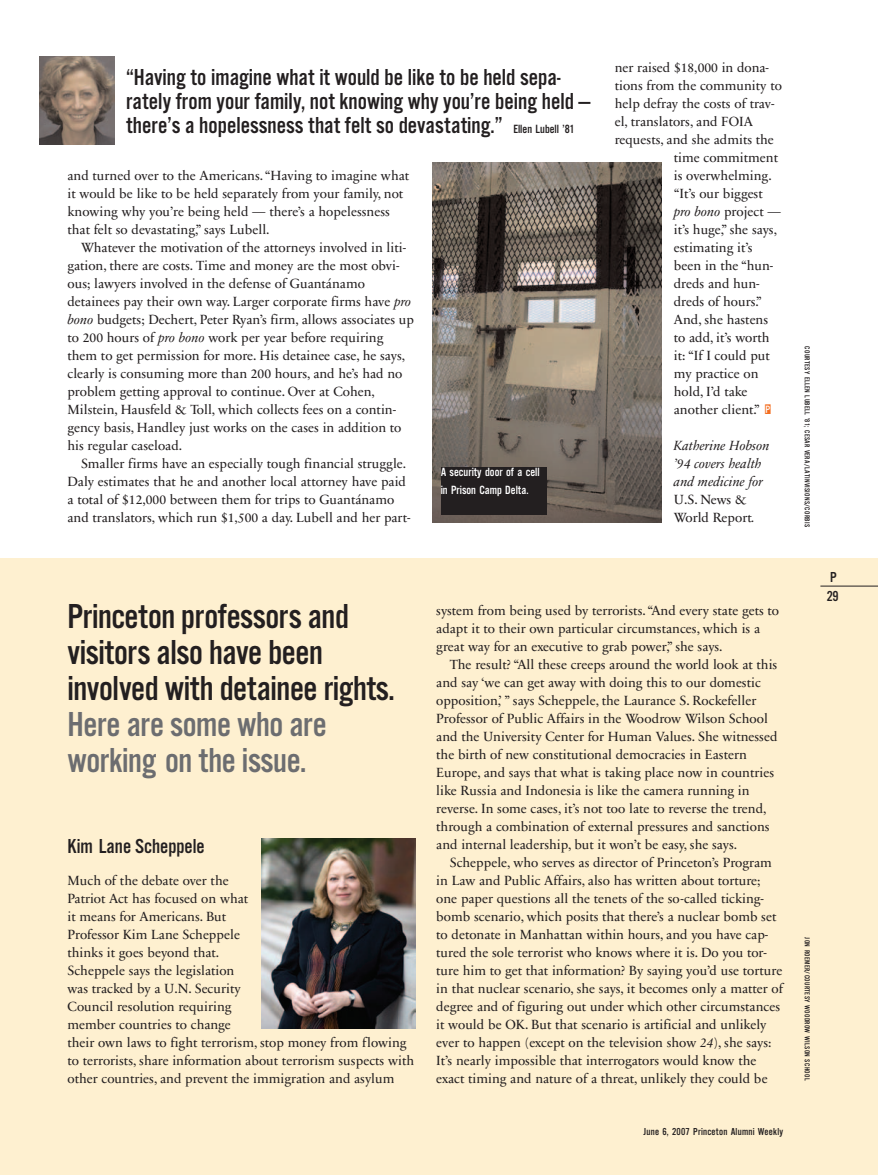
<style>
.page{position:relative;width:878px;height:1175px;background:#fff}
.page>*{position:absolute;margin:0;border:0;box-sizing:border-box;transform-origin:0 0}
.t1{font:36px/36px "Alternate Gothic EF No Three";letter-spacing:-.01em;color:#231f20}
.t2{font:36px/36px "Alternate Gothic EF No Three";letter-spacing:-.01em;color:#6c6d70}
.t3{font:24px/24px "Alternate Gothic EF No Three";color:#231f20}
.t4{font:21px "Alternate Gothic EF No Three";color:#231f20}
.t5{font:15px/19.4px "Alternate Gothic EF No Three";color:#231f20}
.t6{font:13.5px/18px "Sabon Next LT";color:#231f20}
.t7{font:italic 13.5px/18px "Sabon Next LT";color:#231f20}
.t8{font:12.3px/18px "Alternate Gothic EF No Three";color:#fff}
.t9{font:10.5px "Alternate Gothic EF No Three";letter-spacing:.02em;color:#231f20}
.t10{font:7.5px "Alternate Gothic EF No Three";letter-spacing:.04em;color:#231f20}
.s1{font-size:12.3px}
.s2{font-style:italic}
.s3{font-family:"PAW Deepdene";color:#f36e21}
</style>
<div class="page">
<div style="left:0;top:558px;width:878px;height:616px;background:#fef0d0"></div>
<hr style="left:820px;top:586px;width:58px;height:1px;background:#231f20">
<img style="left:432px;top:162px;width:229px;height:360px">
<img style="left:261px;top:838px;width:154px;height:190px">
<div style="left:440px;top:467px;width:106px;height:47px;background:#231f20"></div>
<img style="left:39px;top:56px;width:75px;height:89px">
<h2 class="t3" style="left:126px;top:67px;width:466px">“Having to imagine what it would be like to be held sepa&shy;rately from your family, not knowing why you’re being held — there’s a hopelessness that felt so devastating.” <span class="s1">Ellen Lubell ’81</span></h2>
<p class="t6" style="left:68px;top:168px;width:343px">and turned over to the Americans.“Having to imagine what it would be like to be held separately from your family, not knowing why you’re being held — there’s a hopelessness that felt so devastating,” says Lubell.</p>
<p class="t6" style="left:67px;top:240px;width:348px;text-indent:14px">Whatever the motivation of the attorneys involved in liti&shy;gation, there are costs. Time and money are the most obvi&shy;ous; lawyers involved in the defense of Guantánamo detainees pay their own way. Larger corporate firms have <span class="s2">pro bono</span> budgets; Dechert, Peter Ryan’s firm, allows associates up to 200 hours of <span class="s2">pro bono</span> work per year before requiring them to get permission for more. His detainee case, he says, clearly is consuming more than 200 hours, and he’s had no problem getting approval to continue. Over at Cohen, Milstein, Hausfeld &amp; Toll, which collects fees on a contin&shy;gency basis, Handley just works on the cases in addition to his regular caseload.</p>
<p class="t6" style="left:68px;top:456px;width:344px;text-indent:14px">Smaller firms have an especially tough financial struggle.<br>Daly estimates that he and another local attorney have paid a total of $12,000 between them for trips to Guantánamo and translators, which run $1,500 a day. Lubell and her part-</p>
<p class="t8" style="left:440px;top:464px;width:100px">A security door of a cell in Prison Camp Delta.</p>
<p class="t6" style="left:614px;top:60px;width:156px">ner raised $18,000 in dona-</p>
<p class="t6" style="left:614px;top:78px;width:169px">tions from the community to</p>
<p class="t6" style="left:614px;top:96px;width:161px">help defray the costs of trav-</p>
<p class="t6" style="left:614px;top:114px;width:140px">el, translators, and FOIA</p>
<p class="t6" style="left:614px;top:132px;width:161px">requests, and she admits the</p>
<p class="t6" style="left:673px;top:150px;width:106px">time commitment</p>
<p class="t6" style="left:673px;top:168px;width:99px">is overwhelming.</p>
<p class="t6" style="left:673px;top:186px;width:90px">“It’s our biggest</p>
<p class="t6" style="left:673px;top:204px;width:108px"><span class="s2">pro bono</span> project —</p>
<p class="t6" style="left:673px;top:222px;width:105px">it’s huge,” she says,</p>
<p class="t6" style="left:673px;top:240px;width:80px">estimating it’s</p>
<p class="t6" style="left:673px;top:258px;width:101px">been in the “hun-</p>
<p class="t6" style="left:673px;top:276px;width:87px">dreds and hun-</p>
<p class="t6" style="left:673px;top:294px;width:90px">dreds of hours.”</p>
<p class="t6" style="left:673px;top:312px;width:96px">And, she hastens</p>
<p class="t6" style="left:673px;top:330px;width:97px">to add, it’s worth</p>
<p class="t6" style="left:673px;top:348px;width:97px">it: “If I could put</p>
<p class="t6" style="left:673px;top:366px;width:86px">my practice on</p>
<p class="t6" style="left:673px;top:384px;width:75px">hold, I’d take</p>
<p class="t6" style="left:673px;top:402px;width:100px">another client.” <span class="s3">π</span></p>
<p class="t7" style="left:673px;top:438px;width:97px">Katherine Hobson ’94 covers health and medicine for</p>
<p class="t6" style="left:673px;top:492px;width:83px">U.S. News &amp;<br>World Report<span class="s2">.</span></p>
<h1 class="t1" style="left:68px;top:601px;width:328px">Princeton professors and visitors also have been involved with detainee rights.</h1>
<h1 class="t2" style="left:67px;top:709px;width:261px">Here are some who are working on the issue.</h1>
<h3 class="t4" style="left:68px;top:839px;width:139px">Kim Lane Scheppele</h3>
<p class="t6" style="left:68px;top:872px;width:348px">Much of the debate over the<br>Patriot Act has focused on what<br>it means for Americans. But<br>Professor Kim Lane Scheppele<br>thinks it goes beyond that.<br>Scheppele says the legislation<br>was tracked by a U.N. Security<br>Council resolution requiring<br>member countries to change<br>their own laws to fight terrorism, stop money from flowing to terrorists, share information about terrorism suspects with other countries, and prevent the immigration and asylum</p>
<p class="t6" style="left:436px;top:602px;width:344px">system from being used by terrorists.“And every state gets to adapt it to their own particular circumstances, which is a great way for an executive to grab power,” she says.</p>
<p class="t6" style="left:436px;top:656px;width:343px;text-indent:14px">The result? “All these creeps around the world look at this and say ‘we can get away with doing this to our domestic opposition,’ ” says Scheppele, the Laurance S. Rockefeller Professor of Public Affairs in the Woodrow Wilson School and the University Center for Human Values. She witnessed the birth of new constitutional democracies in Eastern Europe, and says that what is taking place now in countries like Russia and Indonesia is like the camera running in reverse. In some cases, it’s not too late to reverse the trend, through a combination of external pressures and sanctions and internal leadership, but it won’t be easy, she says.</p>
<p class="t6" style="left:436px;top:854px;width:348px;text-indent:14px">Scheppele, who serves as director of Princeton’s Program in Law and Public Affairs, also has written about torture; one paper questions all the tenets of the so-called ticking&shy;bomb scenario, which posits that there’s a nuclear bomb set to detonate in Manhattan within hours, and you have cap&shy;tured the sole terrorist who knows where it is. Do you tor&shy;ture him to get that information? By saying you’d use torture in that nuclear scenario, she says, it becomes only a matter of degree and of figuring out under which other circumstances it would be OK. But that scenario is artificial and unlikely ever to happen (except on the television show <span class="s2">24</span>), she says:<br>It’s nearly impossible that interrogators would know the exact timing and nature of a threat, unlikely they could be</p>
<p class="t9" style="left:643px;top:1127px;width:141px">June 6, 2007 Princeton Alumni Weekly</p>
<p class="t10" style="left:809px;top:346px;width:182px;rotate:90deg">COURTESY ELLEN LUBELL ’81; CESAR VERA/LATINVISIONS/CORBIS</p>
<p class="t5" style="left:826px;top:568px;width:13px">P<br>29</p>
<p class="t10" style="left:809px;top:937px;width:144px;rotate:90deg">JON ROEMER/COURTESY WOODROW WILSON SCHOOL</p>
</div>
